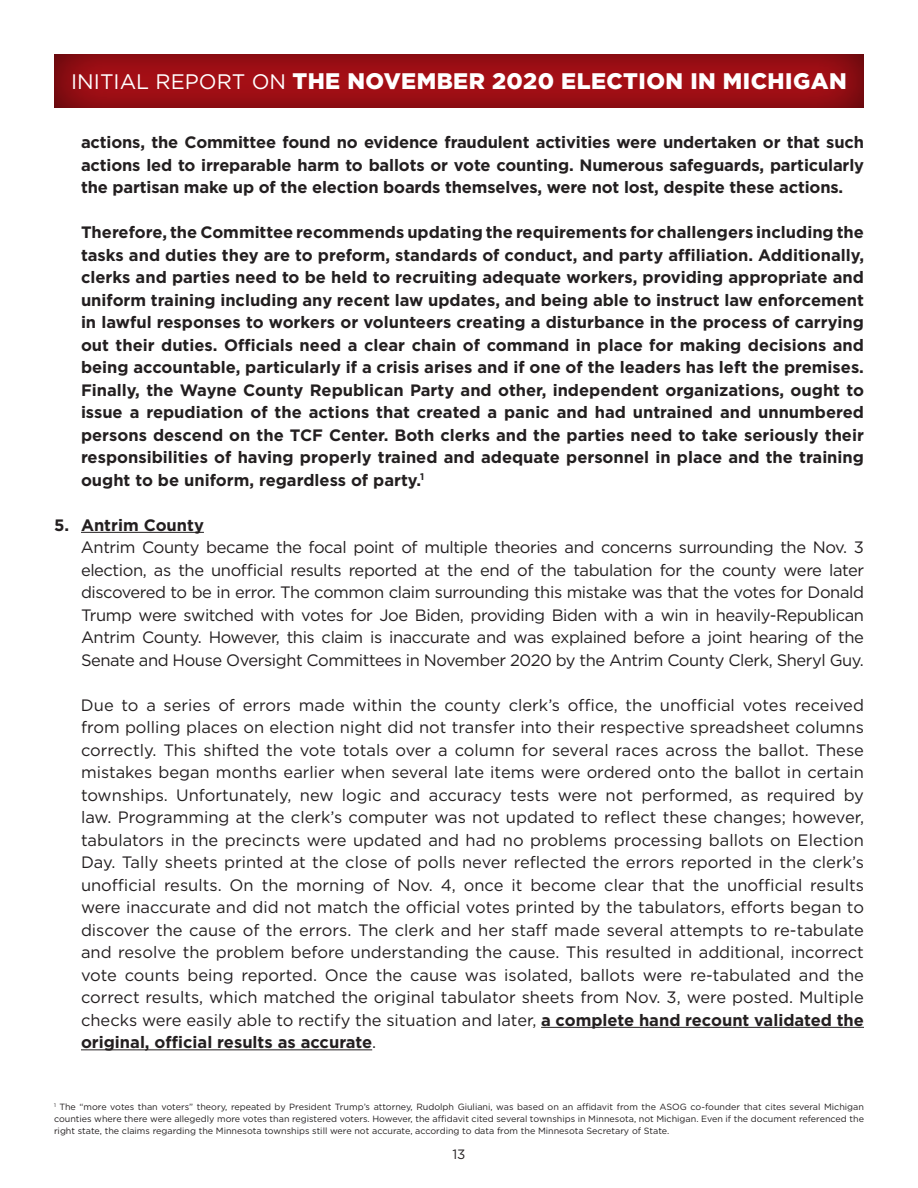
<style>
.page{position:relative;width:918px;height:1188px;background:#fff}
.page>*{position:absolute;margin:0;border:0;box-sizing:border-box;transform-origin:0 0}
.t1{font:900 22.5px "Gotham";letter-spacing:.02em;color:#fff}
.t2{font:16.5px/22.5px "Gotham";letter-spacing:-.025em;color:#231f20;text-align:justify}
.t3{font:700 16.5px/22.5px "Gotham";letter-spacing:-.01em;color:#231f20;text-align:justify}
.t4{font:13.5px "Gotham";color:#231f20}
.t5{font:9px/12px "Gotham";color:#231f20;text-align:justify}
.s1{font-weight:400;font-size:21px}
.s2{font-weight:700}
</style>
<div class="page">
<div style="left:52px;top:54px;width:814px;height:54px;background:#231f20;opacity:.75"></div>
<hr style="left:81px;top:532px;width:123px;height:1px;background:#231f20">
<hr style="left:541px;top:1027px;width:323px;height:1px;background:#231f20">
<hr style="left:81px;top:1049px;width:291px;height:1px;background:#231f20">
<h1 class="t1" style="left:71px;top:65px;width:777px"><span class="s1">INITIAL REPORT ON</span> THE NOVEMBER 2020 ELECTION IN MICHIGAN</h1>
<p class="t3" style="left:81px;top:131px;width:785px">actions, the Committee found no evidence fraudulent activities were undertaken or that such actions led to irreparable harm to ballots or vote counting. Numerous safeguards, particularly the partisan make up of the election boards themselves, were not lost, despite these actions.</p>
<p class="t3" style="left:81px;top:221px;width:785px">Therefore, the Committee recommends updating the requirements for challengers including the tasks and duties they are to preform, standards of conduct, and party affiliation. Additionally, clerks and parties need to be held to recruiting adequate workers, providing appropriate and uniform training including any recent law updates, and being able to instruct law enforcement in lawful responses to workers or volunteers creating a disturbance in the process of carrying out their duties. Officials need a clear chain of command in place for making decisions and being accountable, particularly if a crisis arises and if one of the leaders has left the premises.<br>Finally, the Wayne County Republican Party and other, independent organizations, ought to issue a repudiation of the actions that created a panic and had untrained and unnumbered persons descend on the TCF Center. Both clerks and the parties need to take seriously their responsibilities of having properly trained and adequate personnel in place and the training ought to be uniform, regardless of party.<sup>1</sup></p>
<p class="t3" style="left:54px;top:514px;width:151px">5. Antrim County</p>
<p class="t2" style="left:81px;top:536px;width:785px">Antrim County became the focal point of multiple theories and concerns surrounding the Nov. 3 election, as the unofficial results reported at the end of the tabulation for the county were later discovered to be in error. The common claim surrounding this mistake was that the votes for Donald Trump were switched with votes for Joe Biden, providing Biden with a win in heavily-Republican Antrim County. However, this claim is inaccurate and was explained before a joint hearing of the Senate and House Oversight Committees in November 2020 by the Antrim County Clerk, Sheryl Guy.</p>
<p class="t2" style="left:81px;top:693px;width:785px">Due to a series of errors made within the county clerk’s office, the unofficial votes received from polling places on election night did not transfer into their respective spreadsheet columns correctly. This shifted the vote totals over a column for several races across the ballot. These mistakes began months earlier when several late items were ordered onto the ballot in certain townships. Unfortunately, new logic and accuracy tests were not performed, as required by law. Programming at the clerk’s computer was not updated to reflect these changes; however, tabulators in the precincts were updated and had no problems processing ballots on Election Day. Tally sheets printed at the close of polls never reflected the errors reported in the clerk’s unofficial results. On the morning of Nov. 4, once it become clear that the unofficial results were inaccurate and did not match the official votes printed by the tabulators, efforts began to discover the cause of the errors. The clerk and her staff made several attempts to re-tabulate and resolve the problem before understanding the cause. This resulted in additional, incorrect vote counts being reported. Once the cause was isolated, ballots were re-tabulated and the correct results, which matched the original tabulator sheets from Nov. 3, were posted. Multiple checks were easily able to rectify the situation and later, <span class="s2">a complete hand recount validated the original, official results as accurate</span>.</p>
<p class="t5" style="left:54px;top:1101px;width:812px"><sup>1</sup> The “more votes than voters” theory, repeated by President Trump’s attorney, Rudolph Giuliani, was based on an affidavit from the ASOG co-founder that cites several Michigan counties where there were allegedly more votes than registered voters. However, the affidavit cited several townships in Minnesota, not Michigan. Even if the document referenced the right state, the claims regarding the Minnesota townships still were not accurate, according to data from the Minnesota Secretary of State.</p>
<p class="t4" style="left:452px;top:1145px;width:15px">13</p>
</div>
